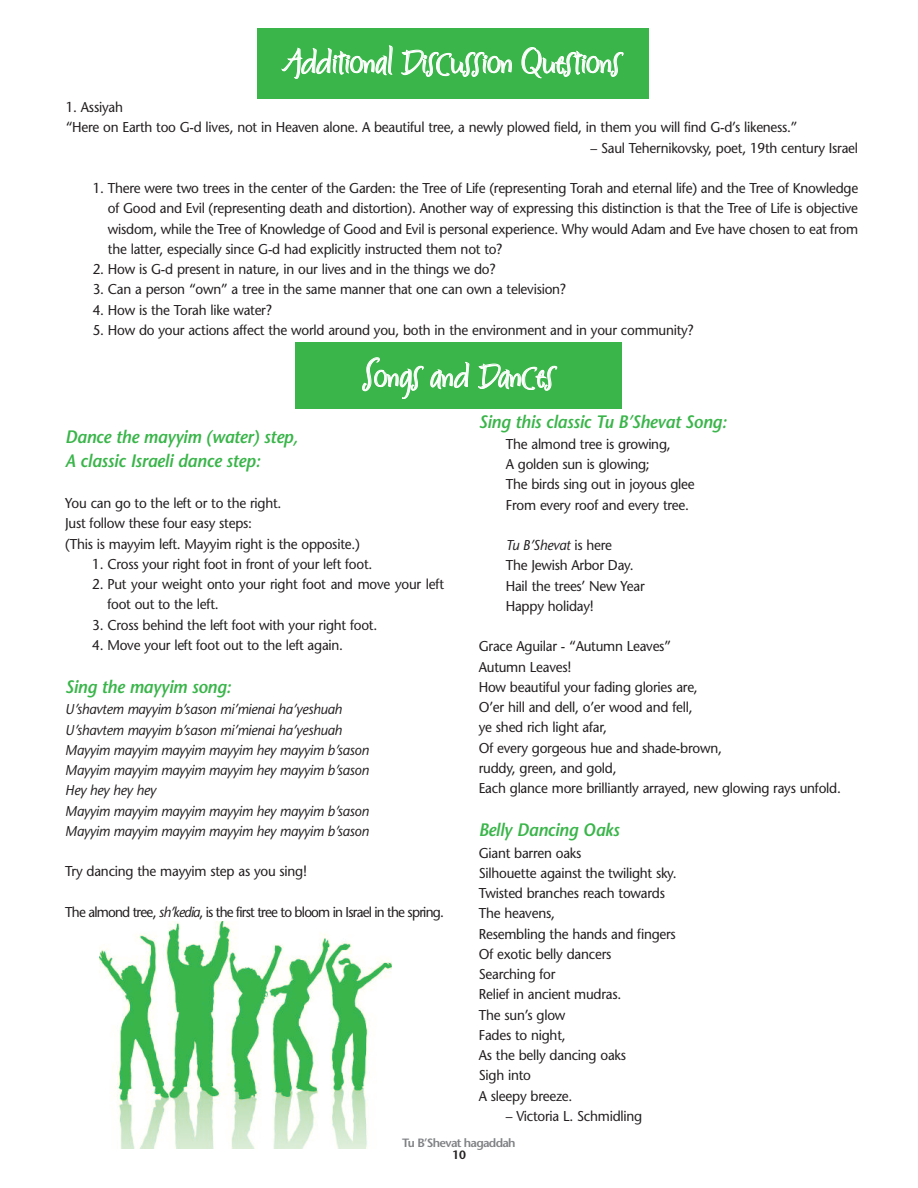
<style>
.page{position:relative;width:918px;height:1188px;background:#fff}
.page>*{position:absolute;margin:0;border:0;box-sizing:border-box;transform-origin:0 0}
.t1{font:27px "Persimmon";letter-spacing:-.015em;color:#fff;scale:.95 1}
.t2{font:italic 600 18px/24px "Stone Sans";letter-spacing:-.015em;color:#3ab54a;scale:.95 1}
.t3{font:14.25px/20.2px "Stone Sans";letter-spacing:-.015em;color:#231f20;scale:.95 1}
.t4{font:italic 14.25px/20.2px "Stone Sans";letter-spacing:-.015em;color:#231f20;scale:.95 1}
.t5{font:14.25px "Stone Sans";letter-spacing:-.055em;color:#231f20;scale:.95 1}
.t6{font:600 12px "Stone Sans";letter-spacing:-.06em;color:#808285}
.t7{font:600 12px "Stone Sans";color:#231f20}
.s1{font-style:italic}
</style>
<div class="page">
<img style="left:99px;top:922px;width:293px;height:226px">
<div style="left:257px;top:28px;width:392px;height:71px;background:#3ab54a"></div>
<div style="left:295px;top:342px;width:326px;height:67px;background:#3ab54a"></div>
<h1 class="t1" style="left:285px;top:39px;width:355px">Additional Discussion Questions</h1>
<p class="t3" style="left:66px;top:99px;width:772px">1. Assiyah<br>“Here on Earth too G-d lives, not in Heaven alone. A beautiful tree, a newly plowed field, in them you will find G-d’s likeness.”</p>
<p class="t3" style="left:591px;top:139px;width:283px">– Saul Tehernikovsky, poet, 19th century Israel</p>
<p class="t3" style="left:108px;top:180px;width:791px;text-align:justify;text-indent:-15px">1. There were two trees in the center of the Garden: the Tree of Life (representing Torah and eternal life) and the Tree of Knowledge of Good and Evil (representing death and distortion). Another way of expressing this distinction is that the Tree of Life is objective wisdom, while the Tree of Knowledge of Good and Evil is personal experience. Why would Adam and Eve have chosen to eat from the latter, especially since G-d had explicitly instructed them not to?</p>
<p class="t3" style="left:93px;top:261px;width:426px">2. How is G-d present in nature, in our lives and in the things we do?</p>
<p class="t3" style="left:93px;top:281px;width:500px">3. Can a person “own” a tree in the same manner that one can own a television?</p>
<p class="t3" style="left:93px;top:301px;width:190px">4. How is the Torah like water?</p>
<p class="t3" style="left:93px;top:321px;width:634px">5. How do your actions affect the world around you, both in the environment and in your community?</p>
<h1 class="t1" style="left:363px;top:352px;width:204px">Songs and Dances</h1>
<p class="t2" style="left:65px;top:426px;width:246px">Dance the mayyim (water) step,<br>A classic Israeli dance step:</p>
<p class="t3" style="left:65px;top:494px;width:312px">You can go to the left or to the right.<br>Just follow these four easy steps:<br>(This is mayyim left. Mayyim right is the opposite.)</p>
<p class="t3" style="left:92px;top:555px;width:296px">1. Cross your right foot in front of your left foot.</p>
<p class="t3" style="left:107px;top:575px;width:356px;text-indent:-15px">2. Put your weight onto your right foot and move your left foot out to the left.</p>
<p class="t3" style="left:92px;top:616px;width:302px">3. Cross behind the left foot with your right foot.</p>
<p class="t3" style="left:92px;top:636px;width:266px">4. Move your left foot out to the left again.</p>
<p class="t2" style="left:65px;top:677px;width:176px">Sing the mayyim song:</p>
<p class="t4" style="left:65px;top:701px;width:321px">U’shavtem mayyim b’sason mi’mienai ha’yeshuah U’shavtem mayyim b’sason mi’mienai ha’yeshuah Mayyim mayyim mayyim mayyim hey mayyim b’sason Mayyim mayyim mayyim mayyim hey mayyim b’sason Hey hey hey hey<br>Mayyim mayyim mayyim mayyim hey mayyim b’sason Mayyim mayyim mayyim mayyim hey mayyim b’sason</p>
<p class="t3" style="left:65px;top:863px;width:256px">Try dancing the mayyim step as you sing!</p>
<p class="t5" style="left:65px;top:906px;width:400px">The almond tree, <span class="s1">sh’kedia</span>, is the first tree to bloom in Israel in the spring.</p>
<p class="t2" style="left:479px;top:411px;width:262px">Sing this classic Tu B’Shevat Song:</p>
<p class="t3" style="left:506px;top:435px;width:200px">The almond tree is growing,<br>A golden sun is glowing;<br>The birds sing out in joyous glee<br>From every roof and every tree.</p>
<p class="t3" style="left:506px;top:536px;width:148px"><span class="s1">Tu B’Shevat</span> is here<br>The Jewish Arbor Day.<br>Hail the trees’ New Year<br>Happy holiday!</p>
<p class="t3" style="left:479px;top:638px;width:383px">Grace Aguilar - “Autumn Leaves”<br>Autumn Leaves!<br>How beautiful your fading glories are,<br>O’er hill and dell, o’er wood and fell,<br>ye shed rich light afar,<br>Of every gorgeous hue and shade-brown,<br>ruddy, green, and gold,<br>Each glance more brilliantly arrayed, new glowing rays unfold.</p>
<p class="t2" style="left:479px;top:820px;width:150px">Belly Dancing Oaks</p>
<p class="t3" style="left:479px;top:844px;width:210px">Giant barren oaks<br>Silhouette against the twilight sky.<br>Twisted branches reach towards<br>The heavens,<br>Resembling the hands and fingers<br>Of exotic belly dancers<br>Searching for<br>Relief in ancient mudras.<br>The sun’s glow<br>Fades to night,<br>As the belly dancing oaks<br>Sigh into<br>A sleepy breeze.</p>
<p class="t3" style="left:506px;top:1107px;width:145px">– Victoria L. Schmidling</p>
<p class="t6" style="left:402px;top:1138px;width:115px">Tu B’Shevat hagaddah</p>
<p class="t7" style="left:452px;top:1150px;width:15px">10</p>
</div>
